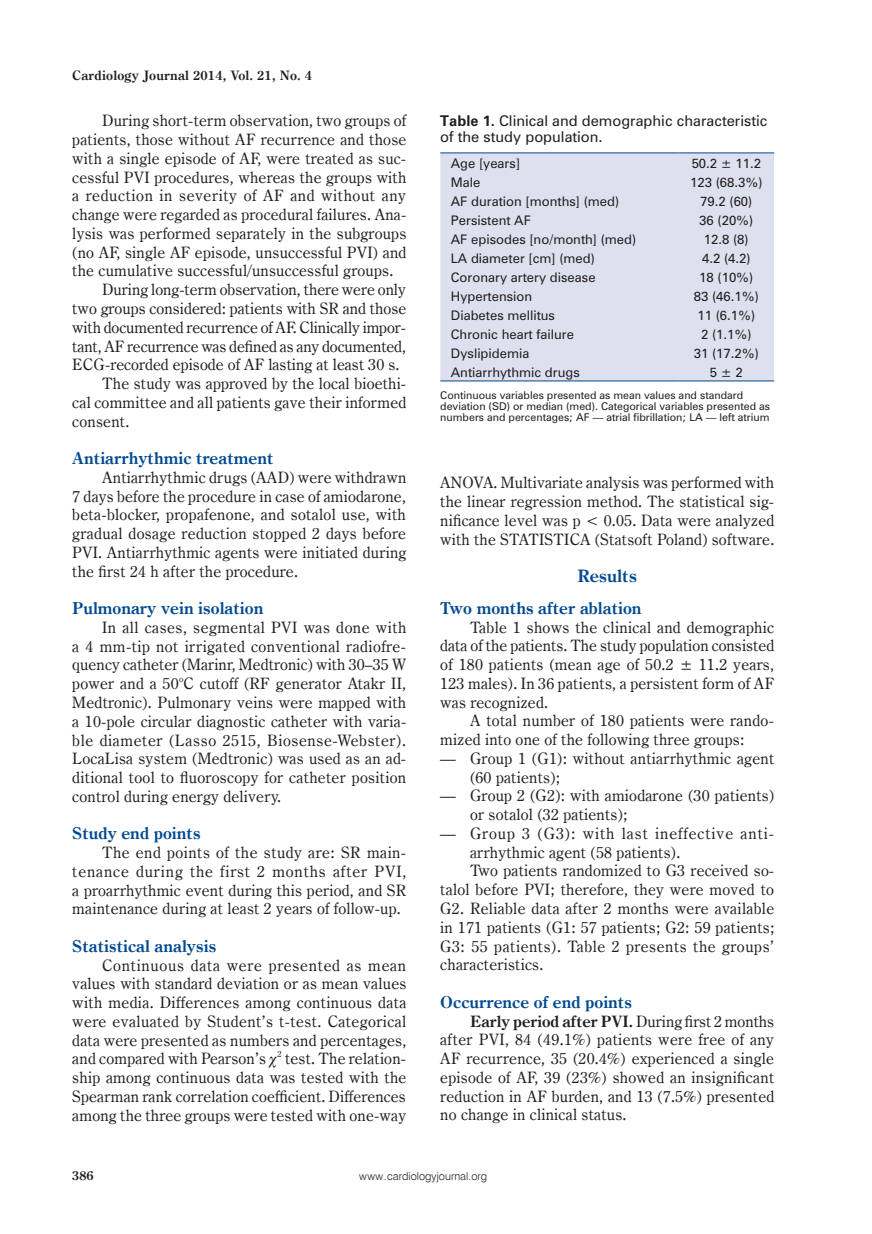
<style>
.page{position:relative;width:872px;height:1234px;background:#fff}
.page>*{position:absolute;margin:0;border:0;box-sizing:border-box;transform-origin:0 0}
._05_-_Śródtytuł_-_1{font:700 17.25px "Century Oldst EU";color:#014990}
._06_-_Śródtytuł_-_2{font:700 16.5px "Century Oldst EU";color:#014990}
._06_-_Sródtytuł_-_2{font:700 16.5px "Century Oldst EU";color:#014990}
._08_-_Tekst{font:15.75px/18.8px "Century Oldst EU";letter-spacing:.015em;color:#231f20;text-align:justify}
._08_-_Tekst-2{font:15.75px/18.8px "Century Oldst EU";letter-spacing:.055em;color:#231f20}
._12_-_Tabela_numer{font:13.5px/16.5px "Zurich PL";color:#231f20}
.t1{font:700 13.05px "Century Oldst EU";letter-spacing:.015em;color:#231f20}
.t2{font:700 12.75px "Century Oldst EU";color:#231f20}
._14_-_Tabela_-_tekst{font:12px "Zurich PL";color:#231f20}
.t3{font:10.95px "Swis 721 Lt EU";color:#231f20}
._14_-_Tabels_przypis{font:9.75px/10.9px "Zurich PL";color:#231f20}
._08_-_Tekst-3{font:8.7px "Century Oldst EU";color:#231f20}
.s1{font-weight:700}
</style>
<div class="page">
<div style="left:440px;top:153px;width:334px;height:227px;background:#dde1ef"></div>
<hr style="left:440px;top:152px;width:238px;height:1px;background:#014990">
<hr style="left:678px;top:152px;width:96px;height:1px;background:#014990">
<hr style="left:440px;top:380px;width:238px;height:1px;background:#014990">
<hr style="left:678px;top:380px;width:96px;height:1px;background:#014990">
<p class="t1" style="left:72px;top:67px;width:241px">Cardiology Journal 2014, Vol. 21, No. 4</p>
<p class="_08_-_Tekst" style="left:72px;top:112px;width:335px;text-indent:30px">During short-term observation, two groups of patients, those without AF recurrence and those with a single episode of AF, were treated as suc&shy;cessful PVI procedures, whereas the groups with a reduction in severity of AF and without any change were regarded as procedural failures. Ana&shy;lysis was performed separately in the subgroups (no AF, single AF episode, unsuccessful PVI) and the cumulative successful/unsuccessful groups.</p>
<p class="_08_-_Tekst" style="left:72px;top:280px;width:335px;text-indent:30px">During long-term observation, there were only two groups considered: patients with SR and those with documented recurrence of AF. Clinically impor&shy;tant, AF recurrence was defined as any documented, ECG-recorded episode of AF lasting at least 30 s.</p>
<p class="_08_-_Tekst" style="left:72px;top:374px;width:335px;text-indent:30px">The study was approved by the local bioethi&shy;cal committee and all patients gave their informed consent.</p>
<p class="_06_-_Śródtytuł_-_2" style="left:72px;top:448px;width:203px">Antiarrhythmic treatment</p>
<p class="_08_-_Tekst" style="left:72px;top:468px;width:335px;text-indent:30px">Antiarrhythmic drugs (AAD) were withdrawn 7 days before the procedure in case of amiodarone, beta-blocker, propafenone, and sotalol use, with gradual dosage reduction stopped 2 days before PVI. Antiarrhythmic agents were initiated during the first 24 h after the procedure.</p>
<p class="_06_-_Śródtytuł_-_2" style="left:72px;top:598px;width:192px">Pulmonary vein isolation</p>
<p class="_08_-_Tekst" style="left:72px;top:618px;width:335px;text-indent:30px">In all cases, segmental PVI was done with a 4 mm-tip not irrigated conventional radiofre&shy;quency catheter (Marinr, Medtronic) with 30–35 W power and a 50 C cutoff (RF generator Atakr II,</p>
<p class="_08_-_Tekst-3" style="left:179px;top:673px;width:6px">o</p>
<p class="_08_-_Tekst" style="left:72px;top:693px;width:335px">Medtronic). Pulmonary veins were mapped with a 10-pole circular diagnostic catheter with varia&shy;ble diameter (Lasso 2515, Biosense-Webster).<br>LocaLisa system (Medtronic) was used as an ad&shy;ditional tool to fluoroscopy for catheter position control during energy delivery.</p>
<p class="_06_-_Śródtytuł_-_2" style="left:72px;top:823px;width:130px">Study end points</p>
<p class="_08_-_Tekst" style="left:72px;top:843px;width:335px;text-indent:30px">The end points of the study are: SR main&shy;tenance during the first 2 months after PVI, a proarrhythmic event during this period, and SR maintenance during at least 2 years of follow-up.</p>
<p class="_06_-_Śródtytuł_-_2" style="left:72px;top:935px;width:145px">Statistical analysis</p>
<p class="_08_-_Tekst" style="left:72px;top:955px;width:335px;text-indent:30px">Continuous data were presented as mean values with standard deviation or as mean values with media. Differences among continuous data were evaluated by Student’s t-test. Categorical data were presented as numbers and percentages, and compared with Pearson’s <sup>2</sup> test. The relation&shy;ship among continuous data was tested with the Spearman rank correlation coefficient. Differences among the three groups were tested with one-way</p>
<p class="_12_-_Tabela_numer" style="left:440px;top:112px;width:329px"><span class="s1">Table 1.</span> Clinical and demographic characteristic of the study population.</p>
<p class="_14_-_Tabela_-_tekst" style="left:451px;top:155px;width:71px">Age [years]</p>
<p class="_14_-_Tabela_-_tekst" style="left:691px;top:155px;width:71px">50.2 ± 11.2</p>
<p class="_14_-_Tabela_-_tekst" style="left:451px;top:174px;width:31px">Male</p>
<p class="_14_-_Tabela_-_tekst" style="left:690px;top:174px;width:74px">123 (68.3%)</p>
<p class="_14_-_Tabela_-_tekst" style="left:451px;top:193px;width:170px">AF duration [months] (med)</p>
<p class="_14_-_Tabela_-_tekst" style="left:700px;top:193px;width:54px">79.2 (60)</p>
<p class="_14_-_Tabela_-_tekst" style="left:451px;top:212px;width:82px">Persistent AF</p>
<p class="_14_-_Tabela_-_tekst" style="left:699px;top:212px;width:56px">36 (20%)</p>
<p class="_14_-_Tabela_-_tekst" style="left:451px;top:231px;width:187px">AF episodes [no/month] (med)</p>
<p class="_14_-_Tabela_-_tekst" style="left:704px;top:231px;width:46px">12.8 (8)</p>
<p class="_14_-_Tabela_-_tekst" style="left:451px;top:250px;width:145px">LA diameter [cm] (med)</p>
<p class="_14_-_Tabela_-_tekst" style="left:702px;top:250px;width:50px">4.2 (4.2)</p>
<p class="_14_-_Tabela_-_tekst" style="left:451px;top:269px;width:146px">Coronary artery disease</p>
<p class="_14_-_Tabela_-_tekst" style="left:699px;top:269px;width:56px">18 (10%)</p>
<p class="_14_-_Tabela_-_tekst" style="left:451px;top:288px;width:83px">Hypertension</p>
<p class="_14_-_Tabela_-_tekst" style="left:694px;top:288px;width:67px">83 (46.1%)</p>
<p class="_14_-_Tabela_-_tekst" style="left:451px;top:307px;width:106px">Diabetes mellitus</p>
<p class="_14_-_Tabela_-_tekst" style="left:697px;top:307px;width:59px">11 (6.1%)</p>
<p class="_14_-_Tabela_-_tekst" style="left:451px;top:326px;width:125px">Chronic heart failure</p>
<p class="_14_-_Tabela_-_tekst" style="left:701px;top:326px;width:52px">2 (1.1%)</p>
<p class="_14_-_Tabela_-_tekst" style="left:451px;top:345px;width:80px">Dyslipidemia</p>
<p class="_14_-_Tabela_-_tekst" style="left:694px;top:345px;width:67px">31 (17.2%)</p>
<p class="_14_-_Tabela_-_tekst" style="left:451px;top:364px;width:130px">Antiarrhythmic drugs</p>
<p class="_14_-_Tabela_-_tekst" style="left:710px;top:364px;width:34px">5 ± 2</p>
<p class="_14_-_Tabels_przypis" style="left:440px;top:389px;width:331px">Continuous variables presented as mean values and standard deviation (SD) or median (med). Categorical variables presented as numbers and percentages; AF — atrial fibrillation; LA — left atrium</p>
<p class="_08_-_Tekst" style="left:440px;top:473px;width:335px">ANOVA. Multivariate analysis was performed with the linear regression method. The statistical sig&shy;nificance level was p &lt; 0.05. Data were analyzed with the STATISTICA (Statsoft Poland) software.</p>
<p class="_05_-_Śródtytuł_-_1" style="left:577px;top:565px;width:61px">Results</p>
<p class="_06_-_Sródtytuł_-_2" style="left:440px;top:597px;width:203px">Two months after ablation</p>
<p class="_08_-_Tekst" style="left:440px;top:617px;width:335px;text-indent:30px">Table 1 shows the clinical and demographic data of the patients. The study population consisted of 180 patients (mean age of 50.2 ± 11.2 years, 123 males). In 36 patients, a persistent form of AF was recognized.</p>
<p class="_08_-_Tekst" style="left:440px;top:711px;width:334px;text-indent:30px">A total number of 180 patients were rando&shy;mized into one of the following three groups:</p>
<p class="_08_-_Tekst" style="left:470px;top:749px;width:306px;text-indent:-30px">— Group 1 (G1): without antiarrhythmic agent (60 patients);</p>
<p class="_08_-_Tekst" style="left:470px;top:786px;width:306px;text-indent:-30px">— Group 2 (G2): with amiodarone (30 patients) or sotalol (32 patients);</p>
<p class="_08_-_Tekst-2" style="left:470px;top:824px;width:304px;text-indent:-30px">— Group 3 (G3): with last ineffective anti&shy;arrhythmic agent (58 patients).</p>
<p class="_08_-_Tekst" style="left:440px;top:861px;width:335px;text-indent:30px">Two patients randomized to G3 received so&shy;talol before PVI; therefore, they were moved to G2. Reliable data after 2 months were available in 171 patients (G1: 57 patients; G2: 59 patients; G3: 55 patients). Table 2 presents the groups’ characteristics.</p>
<p class="_06_-_Śródtytuł_-_2" style="left:440px;top:991px;width:193px">Occurrence of end points</p>
<p class="_08_-_Tekst" style="left:440px;top:1011px;width:335px;text-indent:30px"><span class="s1">Early period after PVI.</span> During first 2 months after PVI, 84 (49.1%) patients were free of any AF recurrence, 35 (20.4%) experienced a single episode of AF, 39 (23%) showed an insignificant reduction in AF burden, and 13 (7.5%) presented no change in clinical status.</p>
<p class="t2" style="left:72px;top:1167px;width:23px">386</p>
<p class="t3" style="left:359px;top:1169px;width:129px">www.cardiologyjournal.org</p>
</div>
